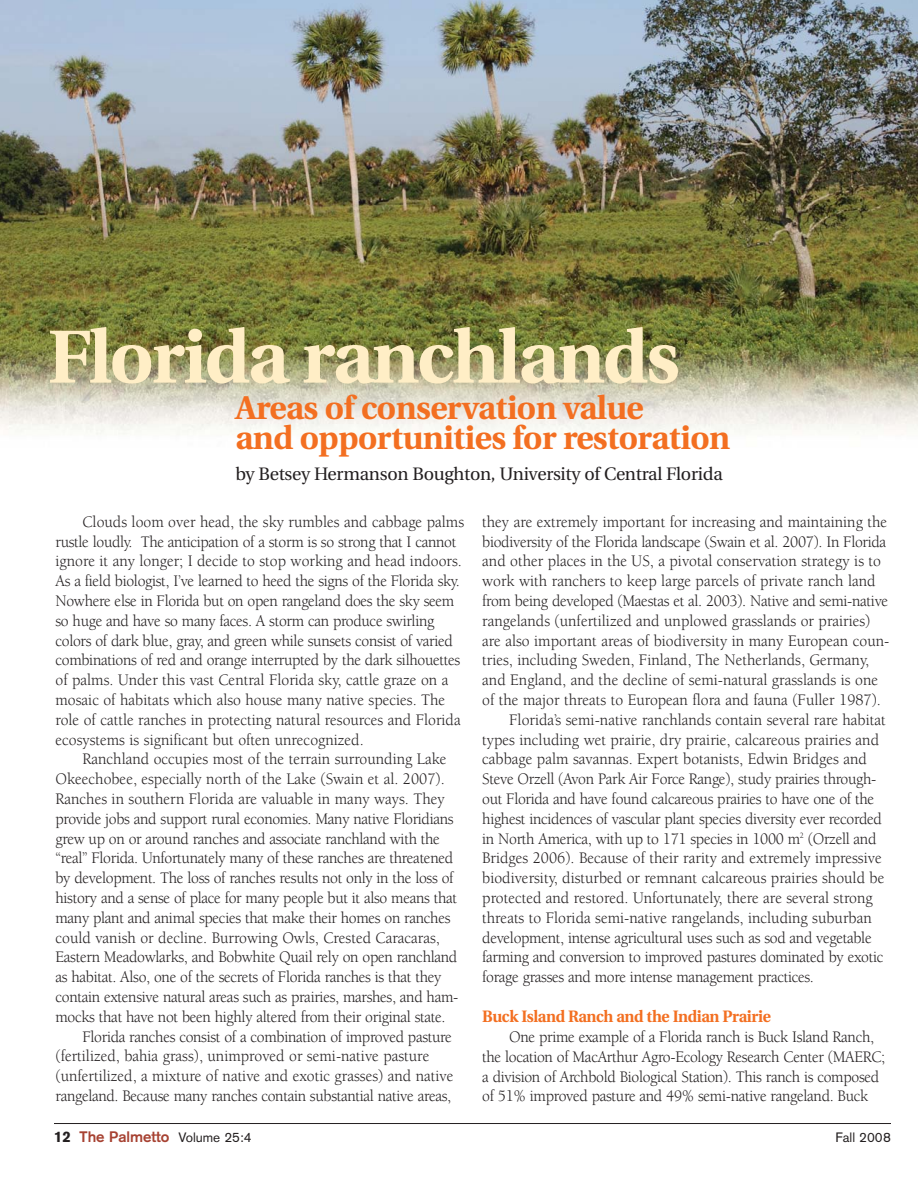
<style>
.page{position:relative;width:918px;height:1188px;background:#fff}
.page>*{position:absolute;margin:0;border:0;box-sizing:border-box;transform-origin:0 0}
.t1{font:700 75px "Utopia";letter-spacing:-.03em;color:#ffeec6}
.t2{font:700 33px/30px "Utopia";letter-spacing:-.015em;color:#f36f21}
.t3{font:18px "Utopia";letter-spacing:-.015em;color:#231f20}
.t4{font:16.5px/19.8px "Berkeley";letter-spacing:-.02em;color:#231f20;scale:.95 1}
.t5{font:16.5px "Berkeley";color:#231f20;scale:.95 1}
.t6{font:700 16.5px "Utopia";letter-spacing:-.02em;color:#f36f21;scale:.95 1}
.t7{font:700 15px "Akzidenz Grotesk";color:#a74232}
.t8{font:13.5px "Akzidenz Grotesk BE";color:#231f20}
.s1{font-weight:900;color:#231f20}
.s2{font-family:"Akzidenz Grotesk BE";font-weight:400;font-size:13.5px;color:#231f20}
</style>
<div class="page">
<img style="left:0;top:0;width:918px;height:435px">
<hr style="left:54px;top:1123px;width:837px;height:1px;background:#231f20">
<h1 class="t1" style="left:47px;top:327px;width:634px">Florida ranchlands</h1>
<h2 class="t2" style="left:236px;top:396px;width:496px">Areas of conservation value<br>and opportunities for restoration</h2>
<p class="t3" style="left:236px;top:467px;width:489px">by Betsey Hermanson Boughton, University of Central Florida</p>
<p class="t4" style="left:55px;top:513px;width:432px;text-indent:27px">Clouds loom over head, the sky rumbles and cabbage palms rustle loudly. The anticipation of a storm is so strong that I cannot ignore it any longer; I decide to stop working and head indoors.<br>As a field biologist, I’ve learned to heed the signs of the Florida sky.<br>Nowhere else in Florida but on open rangeland does the sky seem so huge and have so many faces. A storm can produce swirling colors of dark blue, gray, and green while sunsets consist of varied combinations of red and orange interrupted by the dark silhouettes of palms. Under this vast Central Florida sky, cattle graze on a mosaic of habitats which also house many native species. The role of cattle ranches in protecting natural resources and Florida ecosystems is significant but often unrecognized.</p>
<p class="t5" style="left:83px;top:753px;width:385px">Ranchland occupies most of the terrain surrounding Lake</p>
<p class="t5" style="left:55px;top:773px;width:411px">Okeechobee, especially north of the Lake (Swain et al. 2007).</p>
<p class="t5" style="left:55px;top:792px;width:411px">Ranches in southern Florida are valuable in many ways. They</p>
<p class="t4" style="left:55px;top:810px;width:421px">provide jobs and support rural economies. Many native Floridians</p>
<p class="t4" style="left:55px;top:830px;width:406px">grew up on or around ranches and associate ranchland with the</p>
<p class="t4" style="left:55px;top:850px;width:420px">“real” Florida. Unfortunately many of these ranches are threatened</p>
<p class="t4" style="left:55px;top:870px;width:421px">by development. The loss of ranches results not only in the loss of</p>
<p class="t4" style="left:55px;top:890px;width:424px">history and a sense of place for many people but it also means that</p>
<p class="t4" style="left:55px;top:909px;width:417px">many plant and animal species that make their homes on ranches</p>
<p class="t5" style="left:56px;top:931px;width:406px">could vanish or decline. Burrowing Owls, Crested Caracaras,</p>
<p class="t4" style="left:55px;top:949px;width:425px">Eastern Meadowlarks, and Bobwhite Quail rely on open ranchland</p>
<p class="t4" style="left:55px;top:969px;width:408px">as habitat. Also, one of the secrets of Florida ranches is that they</p>
<p class="t4" style="left:55px;top:989px;width:426px">contain extensive natural areas such as prairies, marshes, and ham-</p>
<p class="t4" style="left:55px;top:1008px;width:412px">mocks that have not been highly altered from their original state.</p>
<p class="t4" style="left:82px;top:1028px;width:390px">Florida ranches consist of a combination of improved pasture</p>
<p class="t5" style="left:55px;top:1050px;width:395px">(fertilized, bahia grass), unimproved or semi-native pasture</p>
<p class="t5" style="left:55px;top:1070px;width:420px">(unfertilized, a mixture of native and exotic grasses) and native</p>
<p class="t4" style="left:55px;top:1088px;width:418px">rangeland. Because many ranches contain substantial native areas,</p>
<p class="t5" style="left:482px;top:515px;width:428px">they are extremely important for increasing and maintaining the</p>
<p class="t4" style="left:482px;top:533px;width:427px">biodiversity of the Florida landscape (Swain et al. 2007). In Florida</p>
<p class="t5" style="left:482px;top:555px;width:421px">and other places in the US, a pivotal conservation strategy is to</p>
<p class="t5" style="left:482px;top:575px;width:416px">work with ranchers to keep large parcels of private ranch land</p>
<p class="t4" style="left:482px;top:593px;width:429px">from being developed (Maestas et al. 2003). Native and semi-native</p>
<p class="t5" style="left:482px;top:614px;width:410px">rangelands (unfertilized and unplowed grasslands or prairies)</p>
<p class="t5" style="left:482px;top:634px;width:430px">are also important areas of biodiversity in many European coun-</p>
<p class="t5" style="left:482px;top:654px;width:409px">tries, including Sweden, Finland, The Netherlands, Germany,</p>
<p class="t5" style="left:482px;top:674px;width:418px">and England, and the decline of semi-natural grasslands is one</p>
<p class="t5" style="left:482px;top:693px;width:421px">of the major threats to European flora and fauna (Fuller 1987).</p>
<p class="t5" style="left:509px;top:713px;width:398px">Florida’s semi-native ranchlands contain several rare habitat</p>
<p class="t5" style="left:482px;top:733px;width:419px">types including wet prairie, dry prairie, calcareous prairies and</p>
<p class="t5" style="left:482px;top:753px;width:406px">cabbage palm savannas. Expert botanists, Edwin Bridges and</p>
<p class="t4" style="left:482px;top:771px;width:417px">Steve Orzell (Avon Park Air Force Range), study prairies through-</p>
<p class="t4" style="left:482px;top:791px;width:414px">out Florida and have found calcareous prairies to have one of the</p>
<p class="t4" style="left:482px;top:810px;width:422px">highest incidences of vascular plant species diversity ever recorded</p>
<p class="t4" style="left:482px;top:830px;width:416px">in North America, with up to 171 species in 1000 m<sup>2</sup> (Orzell and</p>
<p class="t5" style="left:482px;top:852px;width:422px">Bridges 2006). Because of their rarity and extremely impressive</p>
<p class="t5" style="left:482px;top:872px;width:425px">biodiversity, disturbed or remnant calcareous prairies should be</p>
<p class="t5" style="left:482px;top:891px;width:413px">protected and restored. Unfortunately, there are several strong</p>
<p class="t5" style="left:482px;top:911px;width:412px">threats to Florida semi-native rangelands, including suburban</p>
<p class="t4" style="left:482px;top:929px;width:411px">development, intense agricultural uses such as sod and vegetable</p>
<p class="t4" style="left:482px;top:949px;width:424px">farming and conversion to improved pastures dominated by exotic</p>
<p class="t4" style="left:482px;top:969px;width:351px">forage grasses and more intense management practices.</p>
<p class="t6" style="left:482px;top:1010px;width:305px">Buck Island Ranch and the Indian Prairie</p>
<p class="t4" style="left:482px;top:1028px;width:426px;text-indent:27px">One prime example of a Florida ranch is Buck Island Ranch, the location of MacArthur Agro-Ecology Research Center (MAERC; a division of Archbold Biological Station). This ranch is composed of 51% improved pasture and 49% semi-native rangeland. Buck</p>
<p class="t7" style="left:54px;top:1131px;width:199px"><span class="s1">12</span> The Palmetto <span class="s2">Volume 25:4</span></p>
<p class="t8" style="left:836px;top:1132px;width:57px">Fall 2008</p>
</div>
